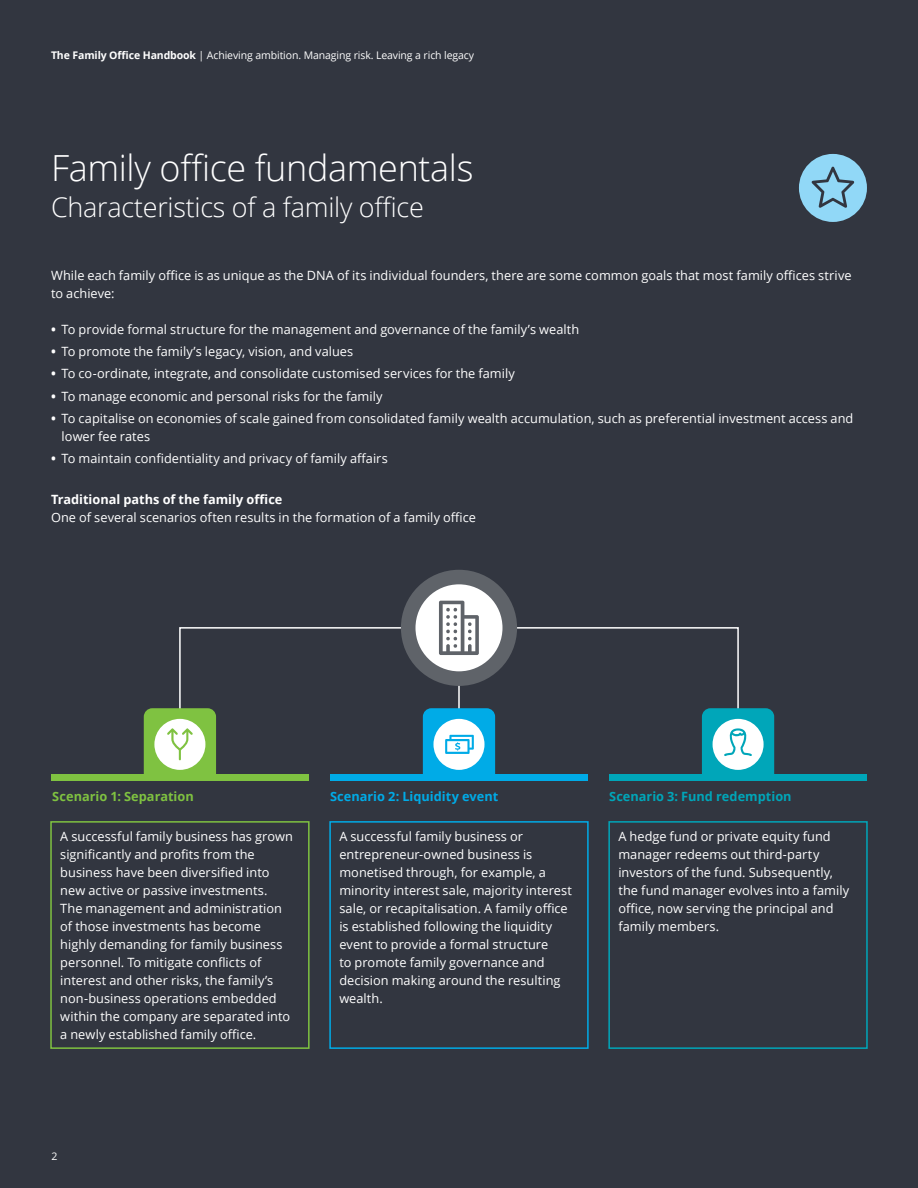
<style>
.page{position:relative;width:918px;height:1188px;background:#323640}
.page>*{position:absolute;margin:0;border:0;box-sizing:border-box;transform-origin:0 0}
.Story_heading_light{font:300 36px "Open Sans";letter-spacing:-.01em;color:#fff}
.Story_heading_light-2{font:300 27px "Open Sans";letter-spacing:-.01em;color:#fff}
.Body_copy__8_5_12pt{font:12.75px/18px "Open Sans";letter-spacing:.005em;color:#fff}
.Subhead_B__8_5_12pt{font:700 12.75px "Open Sans";color:#fff}
.Body_copy__8_5_12pt-2{font:700 12.75px "Open Sans";color:#00abe7}
.Body_copy__8_5_12pt-3{font:700 12.75px "Open Sans";color:#00a6b9}
.Body_copy__8_5_12pt-4{font:700 12.75px "Open Sans";color:#7fc241}
.t1{font:10.5px "Open Sans";letter-spacing:-.01em;color:#fff}
.s1{font-weight:700}
</style>
<div class="page">
<svg style="left:179px;top:627px;width:560px;height:104px"></svg>
<div style="left:51px;top:774px;width:258px;height:7px;background:#7fc241"></div>
<div style="left:330px;top:774px;width:258px;height:7px;background:#00abe7"></div>
<div style="left:609px;top:774px;width:258px;height:7px;background:#00a6b9"></div>
<div style="left:50px;top:821px;width:260px;height:228px;border:2px solid #7fc241"></div>
<div style="left:329px;top:821px;width:260px;height:228px;border:2px solid #00abe7"></div>
<div style="left:608px;top:821px;width:260px;height:228px;border:2px solid #00a6b9"></div>
<div style="left:401px;top:570px;width:116px;height:116px;background:#5f6369;border-radius:50%"></div>
<svg style="left:144px;top:708px;width:72px;height:66px;background:#b0d88b"></svg>
<svg style="left:423px;top:708px;width:72px;height:66px;background:#60c9ee"></svg>
<svg style="left:702px;top:708px;width:72px;height:66px;background:#63c7d3"></svg>
<svg style="left:415px;top:584px;width:87px;height:87px"></svg>
<svg style="left:799px;top:154px;width:68px;height:68px"></svg>
<p class="t1" style="left:51px;top:48px;width:425px"><span class="s1">The Family Office Handbook</span> | Achieving ambition. Managing risk. Leaving a rich legacy</p>
<p class="Story_heading_light" style="left:51px;top:144px;width:424px">Family office fundamentals</p>
<p class="Story_heading_light-2" style="left:51px;top:189px;width:374px">Characteristics of a family office</p>
<p class="Body_copy__8_5_12pt" style="left:51px;top:266px;width:802px">While each family office is as unique as the DNA of its individual founders, there are some common goals that most family offices strive to achieve:</p>
<p class="Body_copy__8_5_12pt" style="left:51px;top:320px;width:530px"><span class="s1">•</span> To provide formal structure for the management and governance of the family’s wealth</p>
<p class="Body_copy__8_5_12pt" style="left:51px;top:342px;width:304px"><span class="s1">•</span> To promote the family’s legacy, vision, and values</p>
<p class="Body_copy__8_5_12pt" style="left:51px;top:364px;width:465px"><span class="s1">•</span> To co-ordinate, integrate, and consolidate customised services for the family</p>
<p class="Body_copy__8_5_12pt" style="left:51px;top:387px;width:333px"><span class="s1">•</span> To manage economic and personal risks for the family</p>
<p class="Body_copy__8_5_12pt" style="left:62px;top:409px;width:793px;text-indent:-11px"><span class="s1">•</span> To capitalise on economies of scale gained from consolidated family wealth accumulation, such as preferential investment access and lower fee rates</p>
<p class="Body_copy__8_5_12pt" style="left:51px;top:449px;width:338px"><span class="s1">•</span> To maintain confidentiality and privacy of family affairs</p>
<p class="Subhead_B__8_5_12pt" style="left:51px;top:490px;width:233px">Traditional paths of the family office</p>
<p class="Body_copy__8_5_12pt" style="left:51px;top:508px;width:427px">One of several scenarios often results in the formation of a family office</p>
<p class="Body_copy__8_5_12pt-4" style="left:52px;top:787px;width:143px">Scenario 1: Separation</p>
<p class="Body_copy__8_5_12pt-2" style="left:330px;top:787px;width:170px">Scenario 2: Liquidity event</p>
<p class="Body_copy__8_5_12pt-3" style="left:609px;top:787px;width:184px">Scenario 3: Fund redemption</p>
<p class="Body_copy__8_5_12pt" style="left:60px;top:827px;width:234px">A successful family business has grown significantly and profits from the business have been diversified into new active or passive investments.<br>The management and administration of those investments has become highly demanding for family business personnel. To mitigate conflicts of interest and other risks, the family’s non-business operations embedded within the company are separated into a newly established family office.</p>
<p class="Body_copy__8_5_12pt" style="left:339px;top:827px;width:234px">A successful family business or entrepreneur-owned business is monetised through, for example, a minority interest sale, majority interest sale, or recapitalisation. A family office is established following the liquidity event to provide a formal structure<br>to promote family governance and decision making around the resulting wealth.</p>
<p class="Body_copy__8_5_12pt" style="left:618px;top:827px;width:232px">A hedge fund or private equity fund manager redeems out third-party investors of the fund. Subsequently, the fund manager evolves into a family office, now serving the principal and family members.</p>
<p class="t1" style="left:51px;top:1149px;width:8px">2</p>
</div>
